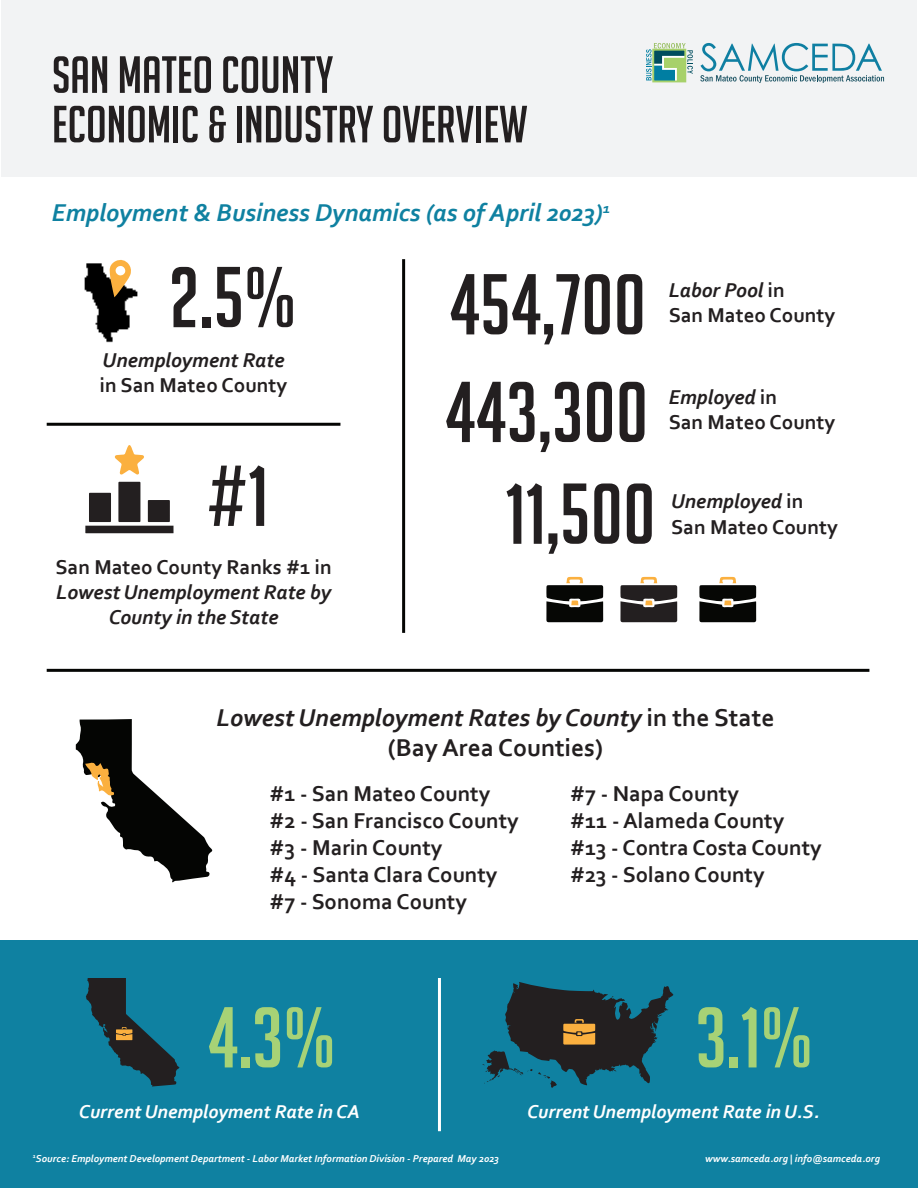
<style>
.page{position:relative;width:918px;height:1188px;background:#fff}
.page>*{position:absolute;margin:0;border:0;box-sizing:border-box;transform-origin:0 0}
.t1{font:84px "Big Noodle Titling";color:#231f20}
.t2{font:84px "Big Noodle Titling";color:#a7d276}
.t3{font:51px/49.5px "Big Noodle Titling";color:#231f20}
.t4{font:italic 700 25.5px/30.6px "Corbel";color:#231f20;text-align:center}
.t5{font:italic 700 25.5px "Corbel";color:#0f81a1}
.t6{font:700 22.5px/27px "Corbel";color:#231f20}
.t7{font:700 21px/25.2px "Corbel";color:#231f20}
.t8{font:italic 700 21px/25.2px "Corbel";color:#231f20;text-align:center}
.t9{font:italic 700 19.5px "Corbel";color:#fff}
.t10{font:italic 700 10.5px "Corbel";color:#fff}
.s1{font-style:normal}
.s2{font-style:italic}
</style>
<div class="page">
<div style="left:1px;top:940px;width:917px;height:248px;background:#0f81a1"></div>
<div style="left:2px;top:0;width:915px;height:177px;background:#f2f3f4"></div>
<hr style="left:402px;top:259px;width:3px;height:374px;background:#040503">
<hr style="left:438px;top:978px;width:3px;height:153px;background:#fff">
<hr style="left:47px;top:423px;width:293px;height:3px;background:#040503">
<hr style="left:47px;top:669px;width:822px;height:3px;background:#040503">
<svg style="left:546px;top:577px;width:57px;height:45px"></svg>
<svg style="left:620px;top:577px;width:57px;height:45px"></svg>
<svg style="left:699px;top:577px;width:57px;height:45px"></svg>
<img style="left:84px;top:263px;width:54px;height:80px">
<svg style="left:110px;top:260px;width:22px;height:37px"></svg>
<svg style="left:115px;top:445px;width:29px;height:30px"></svg>
<svg style="left:85px;top:482px;width:89px;height:51px"></svg>
<svg style="left:76px;top:719px;width:137px;height:163px"></svg>
<svg style="left:86px;top:978px;width:93px;height:109px"></svg>
<svg style="left:482px;top:982px;width:191px;height:106px"></svg>
<svg style="left:700px;top:43px;width:184px;height:40px"></svg>
<svg style="left:646px;top:43px;width:47px;height:39px"></svg>
<h2 class="t3" style="left:52px;top:50px;width:477px">SAN MATEO COUNTY<br>ECONOMIC &amp; INDUSTRY OVERVIEW</h2>
<p class="t5" style="left:52px;top:197px;width:560px">Employment &amp; Business Dynamics (as of April 2023)<sup>1</sup></p>
<h1 class="t1" style="left:169px;top:252px;width:129px">2.5%</h1>
<p class="t8" style="left:103px;top:347px;width:183px">Unemployment Rate</p>
<p class="t7" style="left:100px;top:372px;width:189px">in San Mateo County</p>
<h1 class="t1" style="left:209px;top:451px;width:61px">#1</h1>
<p class="t7" style="left:55px;top:554px;width:278px">San Mateo County Ranks #1 in</p>
<p class="t8" style="left:56px;top:579px;width:276px">Lowest Unemployment Rate by<br>County in the State</p>
<h1 class="t1" style="left:449px;top:259px;width:198px">454,700</h1>
<h1 class="t1" style="left:445px;top:367px;width:205px">443,300</h1>
<h1 class="t1" style="left:505px;top:469px;width:152px">11,500</h1>
<p class="t8" style="left:669px;top:277px;width:118px">Labor Pool <span class="s1">in</span></p>
<p class="t7" style="left:669px;top:302px;width:168px">San Mateo County</p>
<p class="t8" style="left:669px;top:384px;width:110px">Employed <span class="s1">in</span></p>
<p class="t7" style="left:669px;top:409px;width:168px">San Mateo County</p>
<p class="t7" style="left:671px;top:488px;width:168px"><span class="s2">Unemployed</span> in<br>San Mateo County</p>
<p class="t4" style="left:216px;top:701px;width:560px">Lowest Unemployment Rates by County <span class="s1">in the State (Bay Area Counties)</span></p>
<p class="t6" style="left:270px;top:779px;width:251px">#1 - San Mateo County #2 - San Francisco County #3 - Marin County<br>#4 - Santa Clara County #7 - Sonoma County</p>
<p class="t6" style="left:570px;top:779px;width:253px">#7 - Napa County<br>#11 - Alameda County #13 - Contra Costa County #23 - Solano County</p>
<h1 class="t2" style="left:208px;top:992px;width:129px">4.3%</h1>
<h1 class="t2" style="left:695px;top:992px;width:119px">3.1%</h1>
<p class="t9" style="left:79px;top:1099px;width:283px">Current Unemployment Rate in CA</p>
<p class="t10" style="left:33px;top:1152px;width:467px"><sup>1</sup>Source: Employment Development Department - Labor Market Information Division - Prepared May 2023</p>
<p class="t10" style="left:705px;top:1152px;width:177px">www.samceda.org | info@samceda.org</p>
<p class="t9" style="left:527px;top:1100px;width:294px">Current Unemployment Rate in U.S.</p>
</div>
